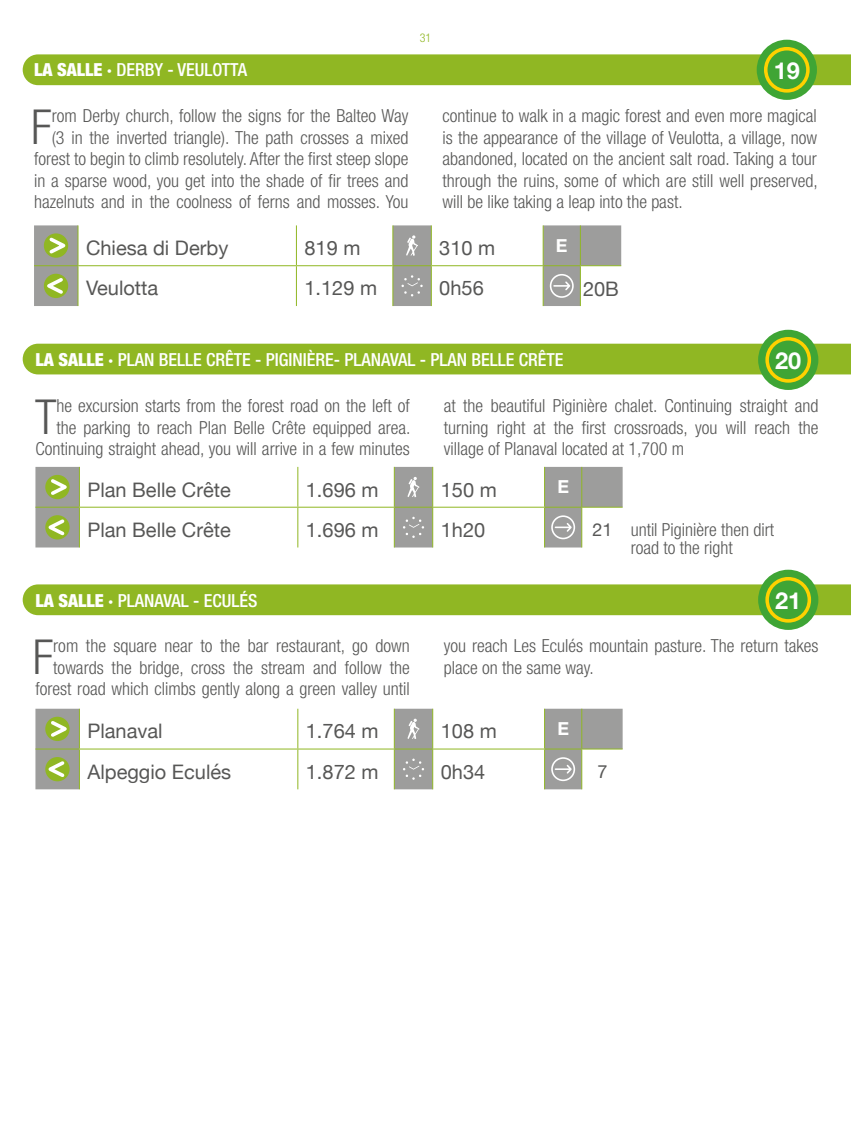
<style>
.page{position:relative;width:851px;height:1134px;background:#fff}
.page>*{position:absolute;margin:0;border:0;box-sizing:border-box;transform-origin:0 0}
.t1{font:300 condensed 48.2px "Helvetica Neue LT Std";color:#575756}
.t2{font:700 23.4px "Helvetica Neue LT Std";color:#fff}
.t3{font:20px "Helvetica Neue";color:#575756}
.t4{font:300 condensed 18px/21.6px "Helvetica Neue LT Std";color:#575756;text-align:right}
.t5{font:500 condensed 18px "Helvetica Neue LT Std";color:#fff}
.t6{font:700 18px "Helvetica Neue LT Std";color:#fff}
.t7{font:18px "Helvetica Neue";color:#575756}
.t8{font:300 condensed 12px "Helvetica Neue LT Std";color:#90b723}
.s1{font-weight:900}
</style>
<div class="page">
<div style="left:23px;top:54px;width:827px;height:31px;background:#90b723"></div>
<div style="left:756px;top:40px;width:60px;height:60px;background:#3fa535;border-radius:50%"></div>
<div style="left:763px;top:47px;width:46px;height:46px;border:4px solid #ffd100;border-radius:50%"></div>
<svg style="left:34px;top:225px;width:587px;height:81px"></svg>
<hr style="left:77px;top:225px;width:1px;height:40px;background:#90b723">
<hr style="left:296px;top:225px;width:1px;height:40px;background:#90b723">
<hr style="left:392px;top:225px;width:1px;height:40px;background:#90b723">
<hr style="left:431px;top:225px;width:1px;height:40px;background:#90b723">
<hr style="left:542px;top:225px;width:1px;height:40px;background:#90b723">
<hr style="left:579px;top:225px;width:1px;height:40px;background:#90b723">
<hr style="left:34px;top:265px;width:44px;height:1px;background:#90b723">
<hr style="left:78px;top:265px;width:218px;height:1px;background:#90b723">
<hr style="left:77px;top:266px;width:1px;height:40px;background:#90b723">
<hr style="left:296px;top:265px;width:97px;height:1px;background:#90b723">
<hr style="left:296px;top:266px;width:1px;height:40px;background:#90b723">
<hr style="left:393px;top:265px;width:38px;height:1px;background:#90b723">
<hr style="left:392px;top:266px;width:1px;height:40px;background:#90b723">
<hr style="left:431px;top:265px;width:112px;height:1px;background:#90b723">
<hr style="left:431px;top:266px;width:1px;height:40px;background:#90b723">
<hr style="left:543px;top:265px;width:37px;height:1px;background:#90b723">
<hr style="left:542px;top:266px;width:1px;height:40px;background:#90b723">
<hr style="left:580px;top:265px;width:41px;height:1px;background:#90b723">
<hr style="left:579px;top:266px;width:1px;height:40px;background:#90b723">
<div style="left:44px;top:233px;width:24px;height:25px;border:2px solid #90b723;border-radius:50%"></div>
<svg style="left:46px;top:235px;width:26px;height:22px"></svg>
<svg style="left:406px;top:235px;width:12px;height:21px"></svg>
<div style="left:44px;top:274px;width:24px;height:24px;border:2px solid #90b723;border-radius:50%"></div>
<svg style="left:41px;top:275px;width:25px;height:22px"></svg>
<svg style="left:401px;top:275px;width:21px;height:21px"></svg>
<div style="left:549px;top:274px;width:24px;height:24px;border:2px solid #fff;border-radius:50%"></div>
<svg style="left:552px;top:280px;width:19px;height:12px"></svg>
<div style="left:23px;top:344px;width:827px;height:30px;background:#90b723"></div>
<div style="left:758px;top:330px;width:60px;height:60px;background:#3fa535;border-radius:50%"></div>
<div style="left:765px;top:337px;width:46px;height:46px;border:4px solid #ffd100;border-radius:50%"></div>
<svg style="left:35px;top:467px;width:587px;height:80px"></svg>
<hr style="left:79px;top:467px;width:1px;height:40px;background:#90b723">
<hr style="left:297px;top:467px;width:1px;height:40px;background:#90b723">
<hr style="left:394px;top:467px;width:1px;height:40px;background:#90b723">
<hr style="left:432px;top:467px;width:1px;height:40px;background:#90b723">
<hr style="left:544px;top:467px;width:1px;height:40px;background:#90b723">
<hr style="left:581px;top:467px;width:1px;height:40px;background:#90b723">
<hr style="left:35px;top:507px;width:44px;height:1px;background:#90b723">
<hr style="left:79px;top:507px;width:219px;height:1px;background:#90b723">
<hr style="left:79px;top:508px;width:1px;height:39px;background:#90b723">
<hr style="left:298px;top:507px;width:96px;height:1px;background:#90b723">
<hr style="left:297px;top:508px;width:1px;height:39px;background:#90b723">
<hr style="left:394px;top:507px;width:38px;height:1px;background:#90b723">
<hr style="left:394px;top:508px;width:1px;height:39px;background:#90b723">
<hr style="left:432px;top:507px;width:112px;height:1px;background:#90b723">
<hr style="left:432px;top:508px;width:1px;height:39px;background:#90b723">
<hr style="left:544px;top:507px;width:37px;height:1px;background:#90b723">
<hr style="left:544px;top:508px;width:1px;height:39px;background:#90b723">
<hr style="left:581px;top:507px;width:41px;height:1px;background:#90b723">
<hr style="left:581px;top:508px;width:1px;height:39px;background:#90b723">
<div style="left:45px;top:475px;width:25px;height:24px;border:2px solid #90b723;border-radius:50%"></div>
<svg style="left:48px;top:476px;width:25px;height:22px"></svg>
<svg style="left:407px;top:477px;width:12px;height:20px"></svg>
<div style="left:45px;top:515px;width:25px;height:24px;border:2px solid #90b723;border-radius:50%"></div>
<svg style="left:42px;top:516px;width:25px;height:22px"></svg>
<svg style="left:403px;top:517px;width:21px;height:21px"></svg>
<div style="left:551px;top:515px;width:24px;height:24px;border:2px solid #fff;border-radius:50%"></div>
<svg style="left:553px;top:521px;width:20px;height:12px"></svg>
<div style="left:23px;top:584px;width:827px;height:31px;background:#90b723"></div>
<div style="left:758px;top:570px;width:60px;height:60px;background:#3fa535;border-radius:50%"></div>
<div style="left:765px;top:577px;width:46px;height:46px;border:4px solid #ffd100;border-radius:50%"></div>
<svg style="left:35px;top:709px;width:587px;height:80px"></svg>
<hr style="left:79px;top:709px;width:1px;height:39px;background:#90b723">
<hr style="left:297px;top:709px;width:1px;height:39px;background:#90b723">
<hr style="left:394px;top:709px;width:1px;height:39px;background:#90b723">
<hr style="left:432px;top:709px;width:1px;height:39px;background:#90b723">
<hr style="left:544px;top:709px;width:1px;height:39px;background:#90b723">
<hr style="left:581px;top:709px;width:1px;height:39px;background:#90b723">
<hr style="left:35px;top:748px;width:44px;height:1px;background:#90b723">
<hr style="left:79px;top:748px;width:219px;height:1px;background:#90b723">
<hr style="left:79px;top:749px;width:1px;height:40px;background:#90b723">
<hr style="left:298px;top:748px;width:96px;height:1px;background:#90b723">
<hr style="left:297px;top:749px;width:1px;height:40px;background:#90b723">
<hr style="left:394px;top:748px;width:38px;height:1px;background:#90b723">
<hr style="left:394px;top:749px;width:1px;height:40px;background:#90b723">
<hr style="left:432px;top:748px;width:112px;height:1px;background:#90b723">
<hr style="left:432px;top:749px;width:1px;height:40px;background:#90b723">
<hr style="left:544px;top:748px;width:37px;height:1px;background:#90b723">
<hr style="left:544px;top:749px;width:1px;height:40px;background:#90b723">
<hr style="left:581px;top:748px;width:41px;height:1px;background:#90b723">
<hr style="left:581px;top:749px;width:1px;height:40px;background:#90b723">
<div style="left:45px;top:717px;width:25px;height:24px;border:2px solid #90b723;border-radius:50%"></div>
<svg style="left:48px;top:718px;width:25px;height:22px"></svg>
<svg style="left:407px;top:719px;width:12px;height:20px"></svg>
<div style="left:45px;top:757px;width:25px;height:24px;border:2px solid #90b723;border-radius:50%"></div>
<svg style="left:42px;top:758px;width:25px;height:22px"></svg>
<svg style="left:403px;top:759px;width:21px;height:21px"></svg>
<div style="left:551px;top:757px;width:24px;height:24px;border:2px solid #fff;border-radius:50%"></div>
<svg style="left:553px;top:763px;width:20px;height:12px"></svg>
<p class="t8" style="left:419px;top:31px;width:13px">31</p>
<p class="t5" style="left:34px;top:59px;width:214px"><span class="s1">LA SALLE ·</span> DERBY - VEULOTTA</p>
<p class="t2" style="left:773px;top:56px;width:28px">19</p>
<p class="t4" style="left:34px;top:105px;width:376px">rom Derby church, follow the signs for the Balteo Way<br>(3 in the inverted triangle). The path crosses a mixed forest to begin to climb resolutely. After the first steep slope in a sparse wood, you get into the shade of fir trees and hazelnuts and in the coolness of ferns and mosses. You</p>
<p class="t4" style="left:442px;top:105px;width:376px;text-align:justify">continue to walk in a magic forest and even more magical is the appearance of the village of Veulotta, a village, now abandoned, located on the ancient salt road. Taking a tour through the ruins, some of which are still well preserved, will be like taking a leap into the past.</p>
<h1 class="t1" style="left:31px;top:99px;width:22px">F</h1>
<p class="t3" style="left:86px;top:234px;width:144px">Chiesa di Derby</p>
<p class="t3" style="left:304px;top:234px;width:57px">819 m</p>
<p class="t3" style="left:439px;top:234px;width:57px">310 m</p>
<p class="t6" style="left:556px;top:234px;width:13px">E</p>
<p class="t3" style="left:86px;top:274px;width:74px">Veulotta</p>
<p class="t3" style="left:304px;top:274px;width:74px">1.129 m</p>
<p class="t3" style="left:439px;top:274px;width:46px">0h56</p>
<p class="t3" style="left:583px;top:274px;width:37px">20B</p>
<p class="t5" style="left:35px;top:349px;width:529px"><span class="s1">LA SALLE ·</span> PLAN BELLE CRÊTE - PIGINIÈRE- PLANAVAL - PLAN BELLE CRÊTE</p>
<p class="t2" style="left:775px;top:346px;width:28px">20</p>
<p class="t4" style="left:35px;top:395px;width:376px">he excursion starts from the forest road on the left of the parking to reach Plan Belle Crête equipped area.<br>Continuing straight ahead, you will arrive in a few minutes</p>
<p class="t4" style="left:444px;top:395px;width:376px;text-align:justify">at the beautiful Piginière chalet. Continuing straight and turning right at the first crossroads, you will reach the village of Planaval located at 1,700 m</p>
<h1 class="t1" style="left:35px;top:389px;width:23px">T</h1>
<p class="t3" style="left:87px;top:475px;width:145px">Plan Belle Crête</p>
<p class="t3" style="left:306px;top:475px;width:74px">1.696 m</p>
<p class="t3" style="left:440px;top:475px;width:57px">150 m</p>
<p class="t6" style="left:557px;top:476px;width:13px">E</p>
<p class="t3" style="left:87px;top:515px;width:145px">Plan Belle Crête</p>
<p class="t3" style="left:306px;top:515px;width:74px">1.696 m</p>
<p class="t3" style="left:440px;top:515px;width:46px">1h20</p>
<p class="t7" style="left:592px;top:517px;width:22px">21</p>
<p class="t4" style="left:630px;top:520px;width:145px;line-height:18px;text-align:left">until Piginière then dirt road to the right</p>
<p class="t5" style="left:35px;top:590px;width:223px"><span class="s1">LA SALLE ·</span> PLANAVAL - ECULÉS</p>
<p class="t2" style="left:775px;top:586px;width:28px">21</p>
<p class="t4" style="left:35px;top:635px;width:376px">rom the square near to the bar restaurant, go down towards the bridge, cross the stream and follow the forest road which climbs gently along a green valley until</p>
<p class="t4" style="left:444px;top:635px;width:376px;text-align:left">you reach Les Eculés mountain pasture. The return takes place on the same way.</p>
<h1 class="t1" style="left:33px;top:629px;width:22px">F</h1>
<p class="t3" style="left:87px;top:717px;width:77px">Planaval</p>
<p class="t3" style="left:306px;top:717px;width:74px">1.764 m</p>
<p class="t3" style="left:440px;top:717px;width:57px">108 m</p>
<p class="t6" style="left:557px;top:717px;width:13px">E</p>
<p class="t3" style="left:87px;top:757px;width:145px">Alpeggio Eculés</p>
<p class="t3" style="left:306px;top:757px;width:74px">1.872 m</p>
<p class="t3" style="left:440px;top:757px;width:46px">0h34</p>
<p class="t7" style="left:597px;top:759px;width:12px">7</p>
</div>
